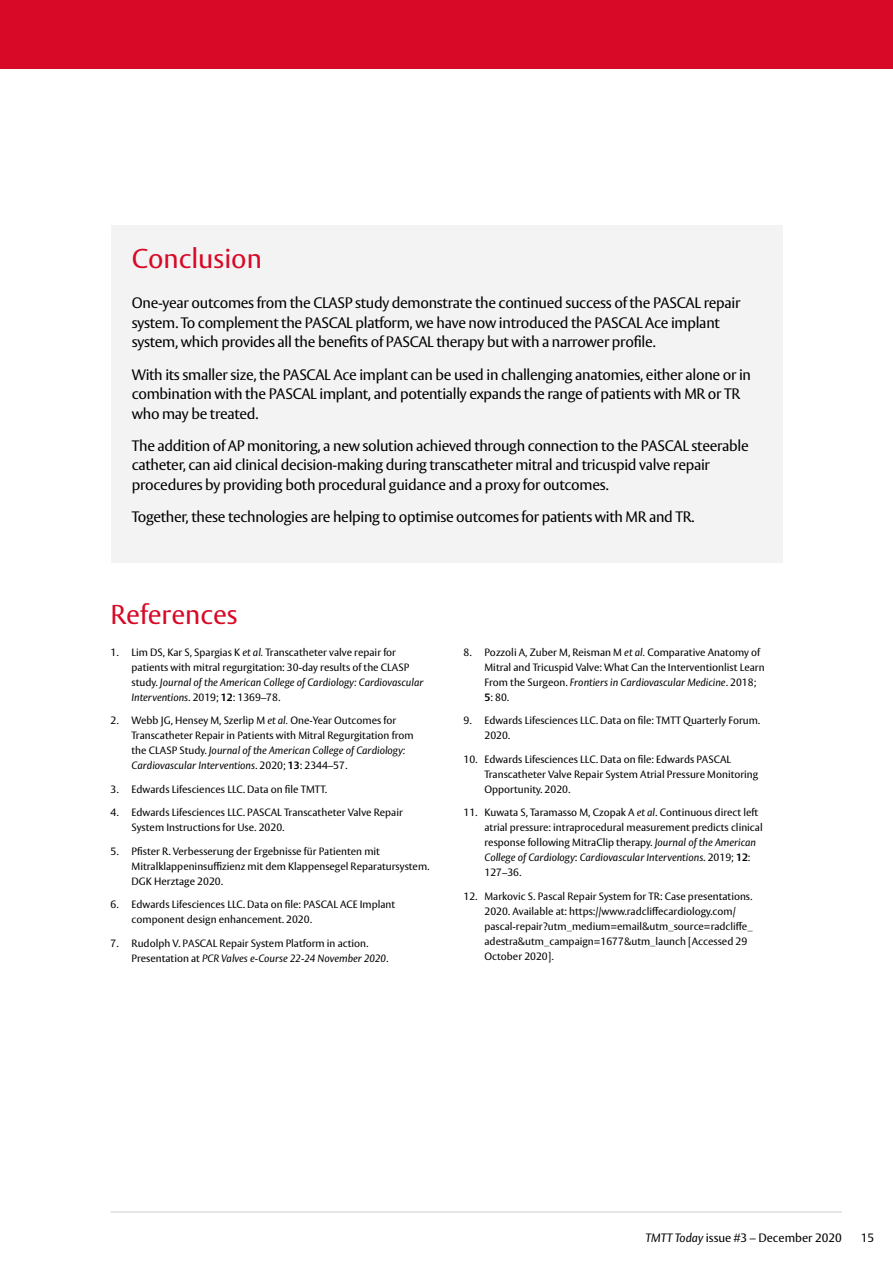
<style>
.page{position:relative;width:893px;height:1263px;background:#fff}
.page>*{position:absolute;margin:0;border:0;box-sizing:border-box;transform-origin:0 0}
.t1{font:27px "Vesta Pro";color:#d70926}
.t2{font:15px/19.5px "Vesta Pro";letter-spacing:-.02em;color:#000}
.t3{font:12px "Vesta Pro";color:#000}
.t4{font:10.5px/15px "Vesta Pro";color:#000}
.s1{font-style:italic}
.s2{font-weight:700}
</style>
<div class="page">
<hr style="left:111px;top:1211px;width:731px;height:1px;background:#cecfce">
<div style="left:0;top:0;width:893px;height:68px;background:#d70926"></div>
<div style="left:111px;top:225px;width:671px;height:338px;background:#f3f3f3"></div>
<h1 class="t1" style="left:132px;top:242px;width:132px">Conclusion</h1>
<p class="t2" style="left:132px;top:293px;width:610px">One-year outcomes from the CLASP study demonstrate the continued success of the PASCAL repair system. To complement the PASCAL platform, we have now introduced the PASCAL Ace implant system, which provides all the benefits of PASCAL therapy but with a narrower profile.</p>
<h2 class="t2" style="left:132px;top:364px;width:621px">With its smaller size, the PASCAL Ace implant can be used in challenging anatomies, either alone or in combination with the PASCAL implant, and potentially expands the range of patients with MR or TR who may be treated.</h2>
<p class="t2" style="left:132px;top:436px;width:618px">The addition of AP monitoring, a new solution achieved through connection to the PASCAL steerable catheter, can aid clinical decision-making during transcatheter mitral and tricuspid valve repair procedures by providing both procedural guidance and a proxy for outcomes.</p>
<h2 class="t2" style="left:132px;top:507px;width:564px">Together, these technologies are helping to optimise outcomes for patients with MR and TR.</h2>
<h1 class="t1" style="left:111px;top:598px;width:129px">References</h1>
<p class="t4" style="left:132px;top:644px;width:293px;text-indent:-21px">1. Lim DS, Kar S, Spargias K <span class="s1">et al.</span> Transcatheter valve repair for patients with mitral regurgitation: 30-day results of the CLASP study. <span class="s1">Journal of the American College of Cardiology: Cardiovascular Interventions</span>. 2019; <span class="s2">12</span>: 1369–78.</p>
<p class="t4" style="left:132px;top:713px;width:284px;text-indent:-21px">2. Webb JG, Hensey M, Szerlip M <span class="s1">et al.</span> One-Year Outcomes for Transcatheter Repair in Patients with Mitral Regurgitation from the CLASP Study. <span class="s1">Journal of the American College of Cardiology:<br>Cardiovascular Interventions</span>. 2020; <span class="s2">13</span>: 2344–57.</p>
<p class="t4" style="left:111px;top:781px;width:218px">3. Edwards Lifesciences LLC. Data on file TMTT.</p>
<p class="t4" style="left:132px;top:805px;width:273px;text-indent:-21px">4. Edwards Lifesciences LLC. PASCAL Transcatheter Valve Repair<br>System Instructions for Use. 2020.</p>
<p class="t4" style="left:132px;top:843px;width:299px;text-indent:-21px">5. Pfister R. Verbesserung der Ergebnisse für Patienten mit<br>Mitralklappeninsuffizienz mit dem Klappensegel Reparatursystem.<br>DGK Herztage 2020.</p>
<p class="t4" style="left:132px;top:897px;width:265px;text-indent:-21px">6. Edwards Lifesciences LLC. Data on file: PASCAL ACE Implant component design enhancement. 2020.</p>
<p class="t4" style="left:132px;top:935px;width:258px;text-indent:-21px">7. Rudolph V. PASCAL Repair System Platform in action.<br>Presentation at <span class="s1">PCR Valves e-Course 22-24 November 2020</span>.</p>
<p class="t4" style="left:484px;top:644px;width:282px;text-indent:-21px">8. Pozzoli A, Zuber M, Reisman M <span class="s1">et al.</span> Comparative Anatomy of Mitral and Tricuspid Valve: What Can the Interventionlist Learn From the Surgeon. <span class="s1">Frontiers in Cardiovascular Medicine</span>. 2018; <span class="s2">5</span>: 80.</p>
<p class="t4" style="left:484px;top:713px;width:277px;text-indent:-21px">9. Edwards Lifesciences LLC. Data on file: TMTT Quarterly Forum.<br>2020.</p>
<p class="t4" style="left:484px;top:751px;width:275px;text-indent:-21px">10. Edwards Lifesciences LLC. Data on file: Edwards PASCAL<br>Transcatheter Valve Repair System Atrial Pressure Monitoring<br>Opportunity. 2020.</p>
<p class="t4" style="left:484px;top:805px;width:280px;text-indent:-21px">11. Kuwata S, Taramasso M, Czopak A <span class="s1">et al</span>. Continuous direct left atrial pressure: intraprocedural measurement predicts clinical response following MitraClip therapy. <span class="s1">Journal of the American College of Cardiology</span>: <span class="s1">Cardiovascular Interventions</span>. 2019; <span class="s2">12</span>:<br>127–36.</p>
<p class="t4" style="left:484px;top:888px;width:270px;text-indent:-21px">12. Markovic S. Pascal Repair System for TR: Case presentations.<br>2020. Available at: https://www.radcliffecardiology.com/ pascal-repair?utm_medium=email&amp;utm_source=radcliffe_ adestra&amp;utm_campaign=1677&amp;utm_launch [Accessed 29<br>October 2020].</p>
<p class="t3" style="left:646px;top:1231px;width:198px"><span class="s1">TMTT Today</span> issue #3 – December 2020</p>
<p class="t3" style="left:861px;top:1231px;width:15px">15</p>
</div>
